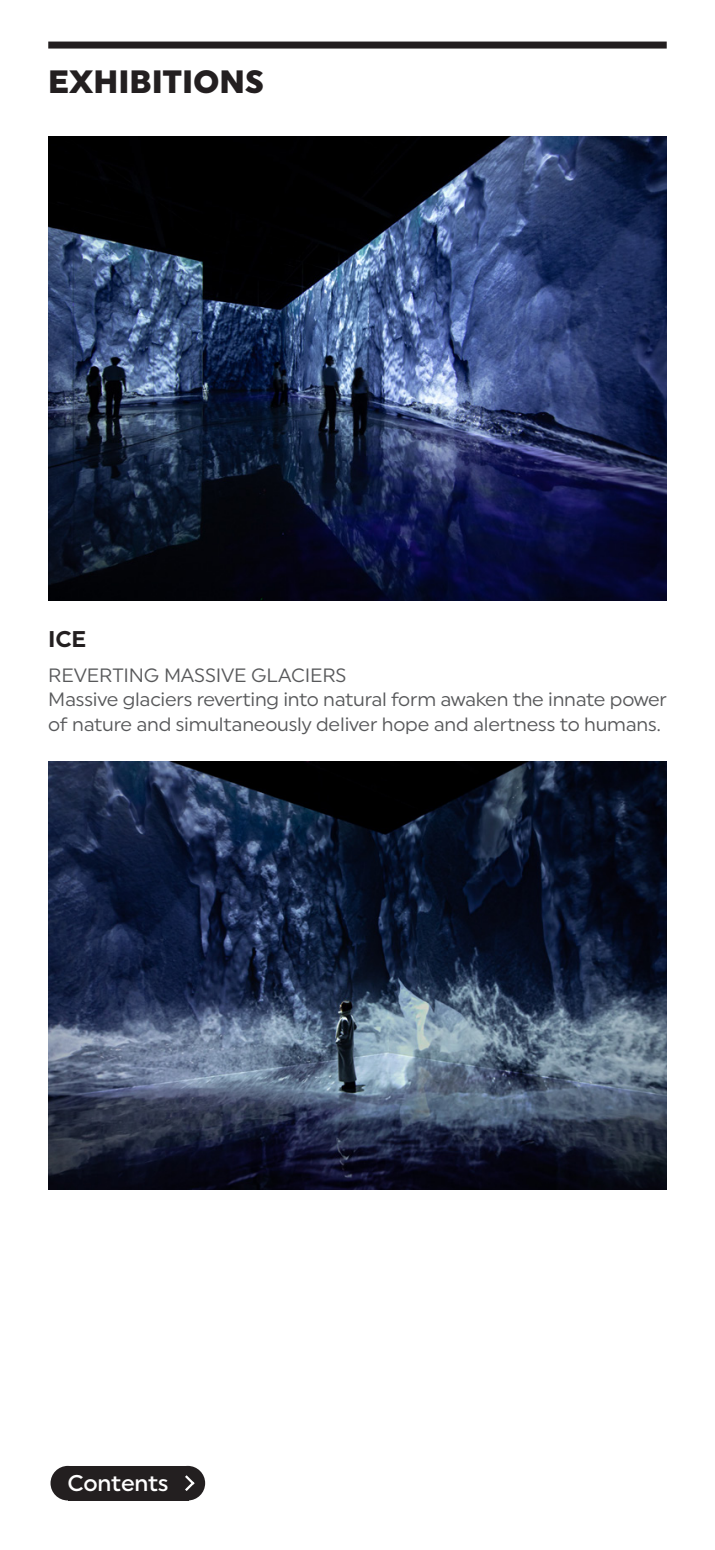
<style>
.page{position:relative;width:715px;height:1550px;background:#fff}
.page>*{position:absolute;margin:0;border:0;box-sizing:border-box;transform-origin:0 0}
.t1{font:900 32.2px "Uniform";color:#231f20}
.t2{font:500 22.75px "Uniform";letter-spacing:-.01em;color:#fff}
.t3{font:700 22.75px "Uniform";color:#231f20}
.t4{font:19.25px/24.5px "Uniform";letter-spacing:-.01em;color:#57585a}
</style>
<div class="page">
<div style="left:68px;top:1466px;width:120px;height:34px;background:#231f20"></div>
<div style="left:171px;top:1466px;width:34px;height:34px;background:#231f20;border-radius:50%"></div>
<div style="left:51px;top:1466px;width:34px;height:34px;background:#231f20;border-radius:50%"></div>
<svg style="left:185px;top:1475px;width:10px;height:16px"></svg>
<div style="left:48px;top:42px;width:619px;height:7px;background:#231f20"></div>
<img style="left:48px;top:137px;width:619px;height:463px">
<img style="left:48px;top:761px;width:619px;height:428px">
<p class="t1" style="left:48px;top:63px;width:217px">EXHIBITIONS</p>
<p class="t3" style="left:48px;top:625px;width:40px">ICE</p>
<p class="t4" style="left:48px;top:662px;width:300px">REVERTING MASSIVE GLACIERS</p>
<p class="t4" style="left:48px;top:687px;width:620px">Massive glaciers reverting into natural form awaken the innate power of nature and simultaneously deliver hope and alertness to humans.</p>
<p class="t2" style="left:67px;top:1469px;width:103px">Contents</p>
</div>
